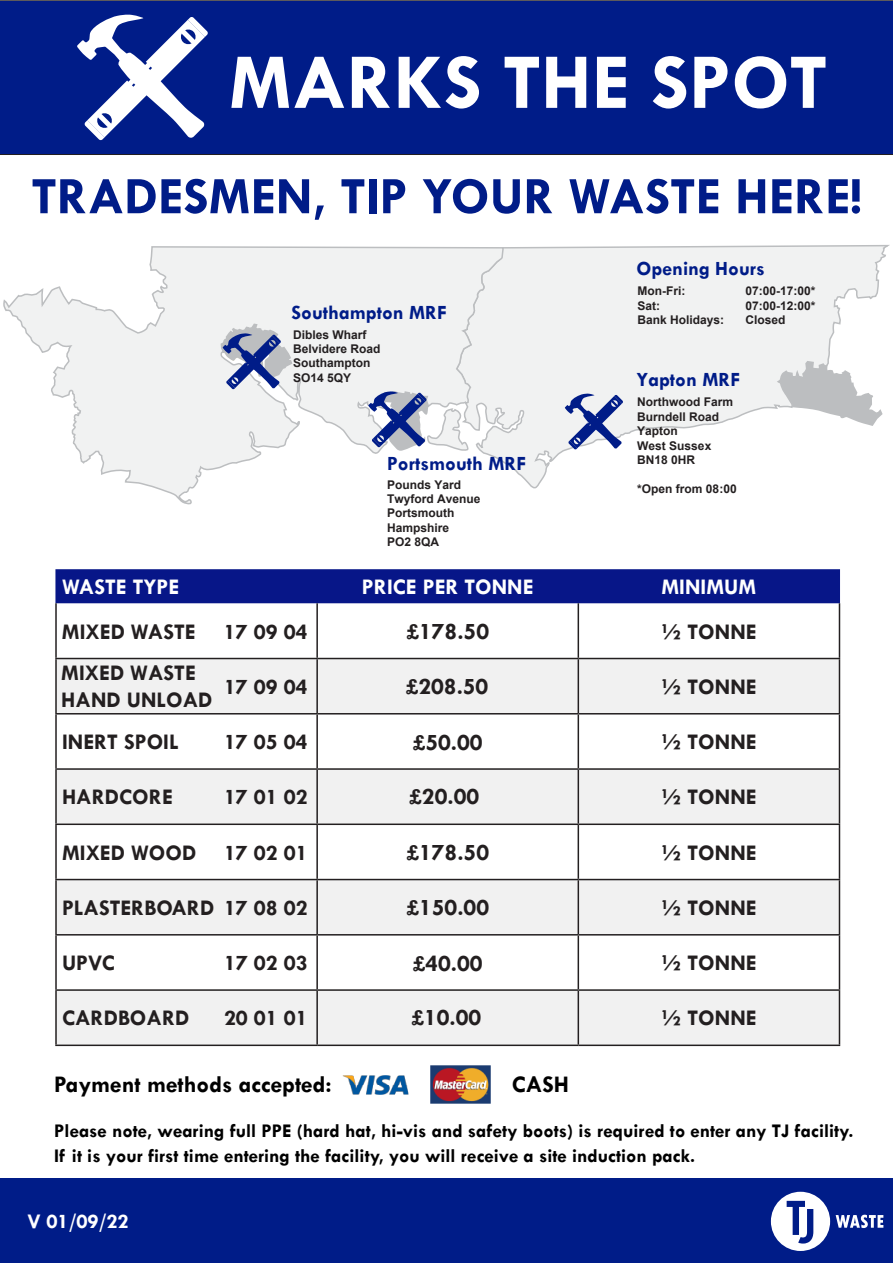
<style>
.page{position:relative;width:893px;height:1263px;background:#fff}
.page>*{position:absolute;margin:0;border:0;box-sizing:border-box;transform-origin:0 0}
.t1{font:700 79.65px "Tw Cen";color:#fff}
.t2{font:700 53.1px "Tw Cen";color:#001c88}
.t3{font:700 24px "Tw Cen";color:#231f20}
.t4{font:700 24px "Tw Cen";color:#000}
.t5{font:700 22.5px/27px "Tw Cen";color:#231f20}
.t6{font:700 22.5px "Tw Cen";color:#fff}
.t7{font:700 21px "Tw Cen";color:#fff}
.t8{font:700 20.4px "Tw Cen";color:#001c88}
.t9{font:700 19.5px/24.9px "Tw Cen";color:#000}
.t10{font:700 12px/14.4px "Arial";color:#231f20}
</style>
<div class="page">
<svg style="left:505px;top:245px;width:385px;height:244px;fill:#f1f2f2"></svg>
<svg style="left:3px;top:246px;width:502px;height:259px"></svg>
<svg style="left:221px;top:324px;width:70px;height:65px"></svg>
<svg style="left:368px;top:247px;width:137px;height:205px"></svg>
<svg style="left:565px;top:393px;width:58px;height:57px"></svg>
<div style="left:0;top:1px;width:893px;height:153px;background:#001c88"></div>
<div style="left:0;top:1px;width:893px;height:154px;border:1px solid #231f20"></div>
<svg style="left:77px;top:14px;width:131px;height:126px"></svg>
<div style="left:55px;top:569px;width:785px;height:34px;background:#071688"></div>
<svg style="left:57px;top:659px;width:782px;height:385px;fill:#f1f1f1"></svg>
<hr style="left:55px;top:603px;width:2px;height:55px;background:#231f20">
<hr style="left:316px;top:603px;width:2px;height:55px;background:#231f20">
<hr style="left:578px;top:603px;width:1px;height:55px;background:#231f20">
<hr style="left:839px;top:603px;width:1px;height:55px;background:#231f20">
<hr style="left:55px;top:658px;width:262px;height:1px;background:#231f20">
<hr style="left:55px;top:659px;width:2px;height:54px;background:#231f20">
<hr style="left:317px;top:658px;width:261px;height:1px;background:#231f20">
<hr style="left:316px;top:659px;width:2px;height:54px;background:#231f20">
<hr style="left:578px;top:658px;width:262px;height:1px;background:#231f20">
<hr style="left:578px;top:659px;width:1px;height:54px;background:#231f20">
<hr style="left:839px;top:659px;width:1px;height:54px;background:#231f20">
<hr style="left:55px;top:713px;width:262px;height:1px;background:#231f20">
<hr style="left:55px;top:714px;width:2px;height:54px;background:#231f20">
<hr style="left:317px;top:713px;width:261px;height:1px;background:#231f20">
<hr style="left:316px;top:714px;width:2px;height:54px;background:#231f20">
<hr style="left:578px;top:713px;width:262px;height:1px;background:#231f20">
<hr style="left:578px;top:714px;width:1px;height:54px;background:#231f20">
<hr style="left:839px;top:714px;width:1px;height:54px;background:#231f20">
<hr style="left:55px;top:768px;width:262px;height:2px;background:#231f20">
<hr style="left:55px;top:770px;width:2px;height:53px;background:#231f20">
<hr style="left:317px;top:768px;width:261px;height:2px;background:#231f20">
<hr style="left:316px;top:770px;width:2px;height:53px;background:#231f20">
<hr style="left:578px;top:768px;width:262px;height:2px;background:#231f20">
<hr style="left:578px;top:770px;width:1px;height:53px;background:#231f20">
<hr style="left:839px;top:770px;width:1px;height:53px;background:#231f20">
<hr style="left:55px;top:823px;width:262px;height:2px;background:#231f20">
<hr style="left:55px;top:825px;width:2px;height:54px;background:#231f20">
<hr style="left:317px;top:823px;width:261px;height:2px;background:#231f20">
<hr style="left:316px;top:825px;width:2px;height:54px;background:#231f20">
<hr style="left:578px;top:823px;width:262px;height:2px;background:#231f20">
<hr style="left:578px;top:825px;width:1px;height:54px;background:#231f20">
<hr style="left:839px;top:825px;width:1px;height:54px;background:#231f20">
<hr style="left:55px;top:879px;width:262px;height:1px;background:#231f20">
<hr style="left:55px;top:880px;width:2px;height:54px;background:#231f20">
<hr style="left:317px;top:879px;width:261px;height:1px;background:#231f20">
<hr style="left:316px;top:880px;width:2px;height:54px;background:#231f20">
<hr style="left:578px;top:879px;width:262px;height:1px;background:#231f20">
<hr style="left:578px;top:880px;width:1px;height:54px;background:#231f20">
<hr style="left:839px;top:880px;width:1px;height:54px;background:#231f20">
<hr style="left:55px;top:934px;width:262px;height:1px;background:#231f20">
<hr style="left:55px;top:935px;width:2px;height:54px;background:#231f20">
<hr style="left:317px;top:934px;width:261px;height:1px;background:#231f20">
<hr style="left:316px;top:935px;width:2px;height:54px;background:#231f20">
<hr style="left:578px;top:934px;width:262px;height:1px;background:#231f20">
<hr style="left:578px;top:935px;width:1px;height:54px;background:#231f20">
<hr style="left:839px;top:935px;width:1px;height:54px;background:#231f20">
<hr style="left:55px;top:989px;width:262px;height:2px;background:#231f20">
<hr style="left:55px;top:991px;width:2px;height:53px;background:#231f20">
<hr style="left:317px;top:989px;width:261px;height:2px;background:#231f20">
<hr style="left:316px;top:991px;width:2px;height:53px;background:#231f20">
<hr style="left:578px;top:989px;width:262px;height:2px;background:#231f20">
<hr style="left:578px;top:991px;width:1px;height:53px;background:#231f20">
<hr style="left:839px;top:991px;width:1px;height:53px;background:#231f20">
<hr style="left:55px;top:1044px;width:262px;height:2px;background:#231f20">
<hr style="left:317px;top:1044px;width:261px;height:2px;background:#231f20">
<hr style="left:578px;top:1044px;width:262px;height:2px;background:#231f20">
<div style="left:0;top:1179px;width:893px;height:84px;background:#001c88"></div>
<div style="left:771px;top:1192px;width:59px;height:59px;background:#fff;border-radius:50%"></div>
<svg style="left:787px;top:1201px;width:26px;height:42px"></svg>
<svg style="left:836px;top:1215px;width:47px;height:13px"></svg>
<img style="left:342px;top:1075px;width:67px;height:20px">
<img style="left:430px;top:1065px;width:61px;height:39px">
<h1 class="t1" style="left:229px;top:35px;width:600px">MARKS THE SPOT</h1>
<h2 class="t2" style="left:31px;top:165px;width:832px">TRADESMEN, TIP YOUR WASTE HERE!</h2>
<h3 class="t8" style="left:292px;top:300px;width:157px">Southampton MRF</h3>
<p class="t10" style="left:293px;top:328px;width:89px">Dibles Wharf<br>Belvidere Road<br>Southampton<br>SO14 5QY</p>
<h3 class="t8" style="left:387px;top:451px;width:141px">Portsmouth MRF</h3>
<p class="t10" style="left:387px;top:477px;width:95px">Pounds Yard<br>Twyford Avenue<br>Portsmouth<br>Hampshire<br>PO2 8QA</p>
<h3 class="t8" style="left:636px;top:257px;width:130px">Opening Hours</h3>
<p class="t10" style="left:637px;top:284px;width:49px">Mon-Fri:</p>
<p class="t10" style="left:745px;top:284px;width:72px">07:00-17:00*</p>
<p class="t10" style="left:637px;top:298px;width:24px">Sat:</p>
<p class="t10" style="left:745px;top:298px;width:72px">07:00-12:00*</p>
<p class="t10" style="left:637px;top:313px;width:88px">Bank Holidays:</p>
<p class="t10" style="left:745px;top:313px;width:42px">Closed</p>
<h3 class="t8" style="left:636px;top:368px;width:105px">Yapton MRF</h3>
<p class="t10" style="left:637px;top:395px;width:97px">Northwood Farm<br>Burndell Road<br>Yapton<br>West Sussex<br>BN18 0HR</p>
<p class="t10" style="left:637px;top:482px;width:101px">*Open from 08:00</p>
<h3 class="t6" style="left:62px;top:573px;width:119px">WASTE TYPE</h3>
<h3 class="t6" style="left:362px;top:573px;width:173px">PRICE PER TONNE</h3>
<h3 class="t6" style="left:661px;top:573px;width:96px">MINIMUM</h3>
<h3 class="t5" style="left:62px;top:617px;width:135px">MIXED WASTE</h3>
<h3 class="t5" style="left:224px;top:617px;width:85px">17 09 04</h3>
<h3 class="t3" style="left:406px;top:617px;width:84px">£178.50</h3>
<h3 class="t5" style="left:661px;top:617px;width:97px">½ TONNE</h3>
<h3 class="t5" style="left:61px;top:659px;width:153px">MIXED WASTE<br>HAND UNLOAD</h3>
<h3 class="t5" style="left:224px;top:673px;width:85px">17 09 04</h3>
<h3 class="t3" style="left:406px;top:672px;width:84px">£208.50</h3>
<h3 class="t5" style="left:661px;top:673px;width:97px">½ TONNE</h3>
<h3 class="t5" style="left:62px;top:728px;width:118px">INERT SPOIL</h3>
<h3 class="t5" style="left:224px;top:728px;width:85px">17 05 04</h3>
<h3 class="t3" style="left:413px;top:728px;width:71px">£50.00</h3>
<h3 class="t5" style="left:661px;top:728px;width:97px">½ TONNE</h3>
<h3 class="t5" style="left:62px;top:783px;width:112px">HARDCORE</h3>
<h3 class="t5" style="left:224px;top:783px;width:85px">17 01 02</h3>
<h3 class="t3" style="left:409px;top:782px;width:71px">£20.00</h3>
<h3 class="t5" style="left:661px;top:783px;width:97px">½ TONNE</h3>
<h3 class="t5" style="left:62px;top:838px;width:247px">MIXED WOOD 17 02 01</h3>
<h3 class="t3" style="left:406px;top:838px;width:84px">£178.50</h3>
<h3 class="t5" style="left:661px;top:838px;width:97px">½ TONNE</h3>
<h3 class="t5" style="left:62px;top:894px;width:247px">PLASTERBOARD 17 08 02</h3>
<h3 class="t3" style="left:406px;top:893px;width:84px">£150.00</h3>
<h3 class="t5" style="left:661px;top:894px;width:97px">½ TONNE</h3>
<h3 class="t5" style="left:62px;top:949px;width:54px">UPVC</h3>
<h3 class="t5" style="left:224px;top:949px;width:85px">17 02 03</h3>
<h3 class="t3" style="left:413px;top:949px;width:71px">£40.00</h3>
<h3 class="t5" style="left:661px;top:949px;width:97px">½ TONNE</h3>
<h3 class="t5" style="left:62px;top:1004px;width:129px">CARDBOARD</h3>
<h3 class="t5" style="left:224px;top:1004px;width:85px">20 01 01</h3>
<h3 class="t3" style="left:411px;top:1003px;width:71px">£10.00</h3>
<h3 class="t5" style="left:661px;top:1004px;width:97px">½ TONNE</h3>
<h3 class="t4" style="left:54px;top:1070px;width:279px">Payment methods accepted:</h3>
<h3 class="t4" style="left:512px;top:1070px;width:59px">CASH</h3>
<h3 class="t9" style="left:54px;top:1118px;width:801px">Please note, wearing full PPE (hard hat, hi-vis and safety boots) is required to enter any TJ facility.<br>If it is your first time entering the facility, you will receive a site induction pack.</h3>
<h3 class="t7" style="left:28px;top:1208px;width:103px">V 01/09/22</h3>
</div>
